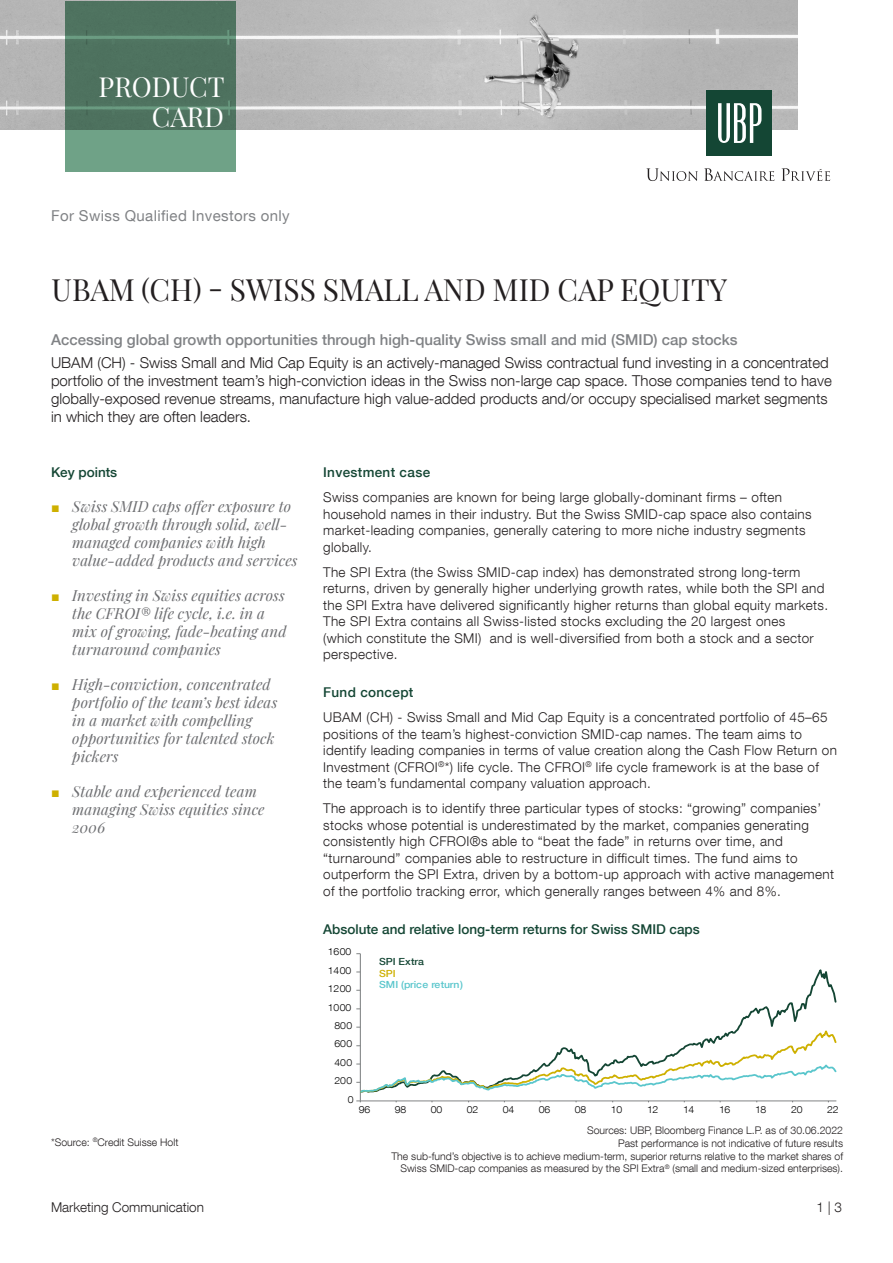
<style>
.page{position:relative;width:893px;height:1263px;background:#fff}
.page>*{position:absolute;margin:0;border:0;box-sizing:border-box;transform-origin:0 0}
.nom_du_fonds{font:30px "Playfair Display";color:#231f20}
.t1{font:27px "Playfair Display";color:#fff}
.t2{font:italic 15px/18px "Playfair Display";letter-spacing:.005em;color:#6c6d70}
.Texte_Intro{font:300 15px/18px "Helvetica Neue LT Com";color:#231f20}
.Texte_Intro_65{font:500 15px "Helvetica Neue LT Com";color:#808285}
.For_qualified_invest{font:15px "Helvetica Neue LT Com";letter-spacing:.025em;color:#808285}
.Texte{font:300 13.5px/16.5px "Helvetica Neue LT Com";letter-spacing:.025em;color:#231f20}
.Titre_Niv_2{font:500 13.5px "Helvetica Neue LT Com";color:#144634}
.Titre_Niv_2-2{font:500 13.5px "Helvetica Neue LT Com";letter-spacing:.025em;color:#144634}
.Disclaimer{font:300 13.5px "Helvetica Neue LT Com";color:#231f20}
.Sources{font:300 10.5px/12.6px "Helvetica Neue LT Com";color:#231f20;text-align:right}
.Légende{font:300 10.5px "Helvetica Neue LT Com";color:#231f20}
.t3{font:300 9.75px "Helvetica Neue LT Com";letter-spacing:-.02em;color:#000001;scale:1.07 1}
.t4{font:500 9.75px/11.6px "Helvetica Neue LT Com";color:#5ac6cc;scale:1.07 1}
.s1{font-family:"Arial";font-style:normal;font-size:14.25px;color:#ceb000}
.s2{color:#144634}
.s3{color:#ceb000}
</style>
<div class="page">
<img style="left:0;top:0;width:797px;height:130px">
<svg style="left:65px;top:1px;width:170px;height:170px;background:#577f69"></svg>
<svg style="left:646px;top:168px;width:52px;height:13px"></svg>
<svg style="left:704px;top:168px;width:70px;height:13px"></svg>
<svg style="left:781px;top:168px;width:49px;height:13px"></svg>
<div style="left:706px;top:90px;width:66px;height:66px;background:#144634"></div>
<svg style="left:718px;top:103px;width:43px;height:40px"></svg>
<hr style="left:360px;top:954px;width:1px;height:147px;background:#7c7f80">
<hr style="left:360px;top:1101px;width:476px;height:1px;background:#7c7f80">
<svg style="left:359px;top:963px;width:478px;height:63px"></svg>
<svg style="left:356px;top:1026px;width:481px;height:68px"></svg>
<p class="t1" style="left:99px;top:66px;width:128px">PRODUCT</p>
<p class="t1" style="left:152px;top:96px;width:74px">CARD</p>
<p class="For_qualified_invest" style="left:51px;top:207px;width:240px">For Swiss Qualified Investors only</p>
<p class="nom_du_fonds" style="left:52px;top:267px;width:677px">UBAM (CH) - SWISS SMALL AND MID CAP EQUITY</p>
<p class="Texte_Intro_65" style="left:51px;top:331px;width:688px">Accessing global growth opportunities through high-quality Swiss small and mid (SMID) cap stocks</p>
<p class="Texte_Intro" style="left:51px;top:353px;width:782px">UBAM (CH) - Swiss Small and Mid Cap Equity is an actively-managed Swiss contractual fund investing in a concentrated portfolio of the investment team’s high-conviction ideas in the Swiss non-large cap space. Those companies tend to have globally-exposed revenue streams, manufacture high value-added products and/or occupy specialised market segments in which they are often leaders.</p>
<p class="Titre_Niv_2" style="left:51px;top:464px;width:68px">Key points</p>
<p class="t2" style="left:72px;top:497px;width:227px;text-indent:-21px"><span class="s1">■</span> Swiss SMID caps offer exposure to global growth through solid, well&shy;managed companies with high value-added products and services</p>
<p class="t2" style="left:72px;top:586px;width:216px;text-indent:-21px"><span class="s1">■</span> Investing in Swiss equities across the CFROI® life cycle, i.e. in a mix of growing, fade-beating and turnaround companies</p>
<p class="t2" style="left:72px;top:675px;width:207px;text-indent:-21px"><span class="s1">■</span> High-conviction, concentrated portfolio of the team’s best ideas in a market with compelling opportunities for talented stock pickers</p>
<p class="t2" style="left:72px;top:782px;width:194px;text-indent:-21px"><span class="s1">■</span> Stable and experienced team managing Swiss equities since<br>2006</p>
<p class="Légende" style="left:51px;top:1135px;width:129px">*Source: <sup>®</sup>Credit Suisse Holt</p>
<p class="Disclaimer" style="left:51px;top:1199px;width:155px">Marketing Communication</p>
<p class="Titre_Niv_2-2" style="left:323px;top:464px;width:109px">Investment case</p>
<p class="Texte" style="left:323px;top:489px;width:490px">Swiss companies are known for being large globally-dominant firms – often household names in their industry. But the Swiss SMID-cap space also contains market-leading companies, generally catering to more niche industry segments globally.</p>
<p class="Texte" style="left:323px;top:564px;width:506px">The SPI Extra (the Swiss SMID-cap index) has demonstrated strong long-term returns, driven by generally higher underlying growth rates, while both the SPI and the SPI Extra have delivered significantly higher returns than global equity markets.<br>The SPI Extra contains all Swiss-listed stocks excluding the 20 largest ones<br>(which constitute the SMI) and is well-diversified from both a stock and a sector perspective.</p>
<p class="Titre_Niv_2-2" style="left:323px;top:684px;width:92px">Fund concept</p>
<p class="Texte" style="left:323px;top:709px;width:515px">UBAM (CH) - Swiss Small and Mid Cap Equity is a concentrated portfolio of 45–65 positions of the team’s highest-conviction SMID-cap names. The team aims to identify leading companies in terms of value creation along the Cash Flow Return on Investment (CFROI<sup>®</sup>*) life cycle. The CFROI<sup>®</sup> life cycle framework is at the base of the team’s fundamental company valuation approach.</p>
<p class="Texte" style="left:323px;top:800px;width:512px">The approach is to identify three particular types of stocks: “growing” companies’ stocks whose potential is underestimated by the market, companies generating consistently high CFROI®s able to “beat the fade” in returns over time, and “turnaround” companies able to restructure in difficult times. The fund aims to outperform the SPI Extra, driven by a bottom-up approach with active management of the portfolio tracking error, which generally ranges between 4% and 8%.</p>
<p class="Titre_Niv_2" style="left:323px;top:920px;width:378px">Absolute and relative long-term returns for Swiss SMID caps</p>
<p class="t3" style="left:328px;top:946px;width:23px">1600</p>
<p class="t3" style="left:328px;top:964px;width:23px">1400</p>
<p class="t3" style="left:328px;top:983px;width:23px">1200</p>
<p class="t3" style="left:328px;top:1001px;width:23px">1000</p>
<p class="t3" style="left:335px;top:1019px;width:18px">800</p>
<p class="t3" style="left:335px;top:1038px;width:18px">600</p>
<p class="t3" style="left:335px;top:1056px;width:18px">400</p>
<p class="t3" style="left:335px;top:1075px;width:18px">200</p>
<p class="t3" style="left:348px;top:1093px;width:7px">0</p>
<p class="t4" style="left:379px;top:956px;width:80px"><span class="s2">SPI Extra<br></span><span class="s3">SPI<br></span>SMI (price return)</p>
<p class="t3" style="left:359px;top:1104px;width:12px">96</p>
<p class="t3" style="left:395px;top:1104px;width:12px">98</p>
<p class="t3" style="left:431px;top:1104px;width:12px">00</p>
<p class="t3" style="left:467px;top:1104px;width:12px">02</p>
<p class="t3" style="left:503px;top:1104px;width:12px">04</p>
<p class="t3" style="left:539px;top:1104px;width:12px">06</p>
<p class="t3" style="left:575px;top:1104px;width:12px">08</p>
<p class="t3" style="left:611px;top:1104px;width:12px">10</p>
<p class="t3" style="left:647px;top:1104px;width:12px">12</p>
<p class="t3" style="left:683px;top:1104px;width:12px">14</p>
<p class="t3" style="left:719px;top:1104px;width:12px">16</p>
<p class="t3" style="left:755px;top:1104px;width:12px">18</p>
<p class="t3" style="left:791px;top:1104px;width:12px">20</p>
<p class="t3" style="left:827px;top:1104px;width:12px">22</p>
<p class="Sources" style="left:587px;top:1124px;width:257px">Sources: UBP, Bloomberg Finance L.P. as of 30.06.2022</p>
<p class="Sources" style="left:618px;top:1137px;width:227px">Past performance is not indicative of future results</p>
<p class="Sources" style="left:391px;top:1149px;width:453px">The sub-fund’s objective is to achieve medium-term, superior returns relative to the market shares of<br>Swiss SMID-cap companies as measured by the SPI Extra<sup>®</sup> (small and medium-sized enterprises).</p>
<p class="Texte" style="left:816px;top:1199px;width:27px">1 | 3</p>
</div>
